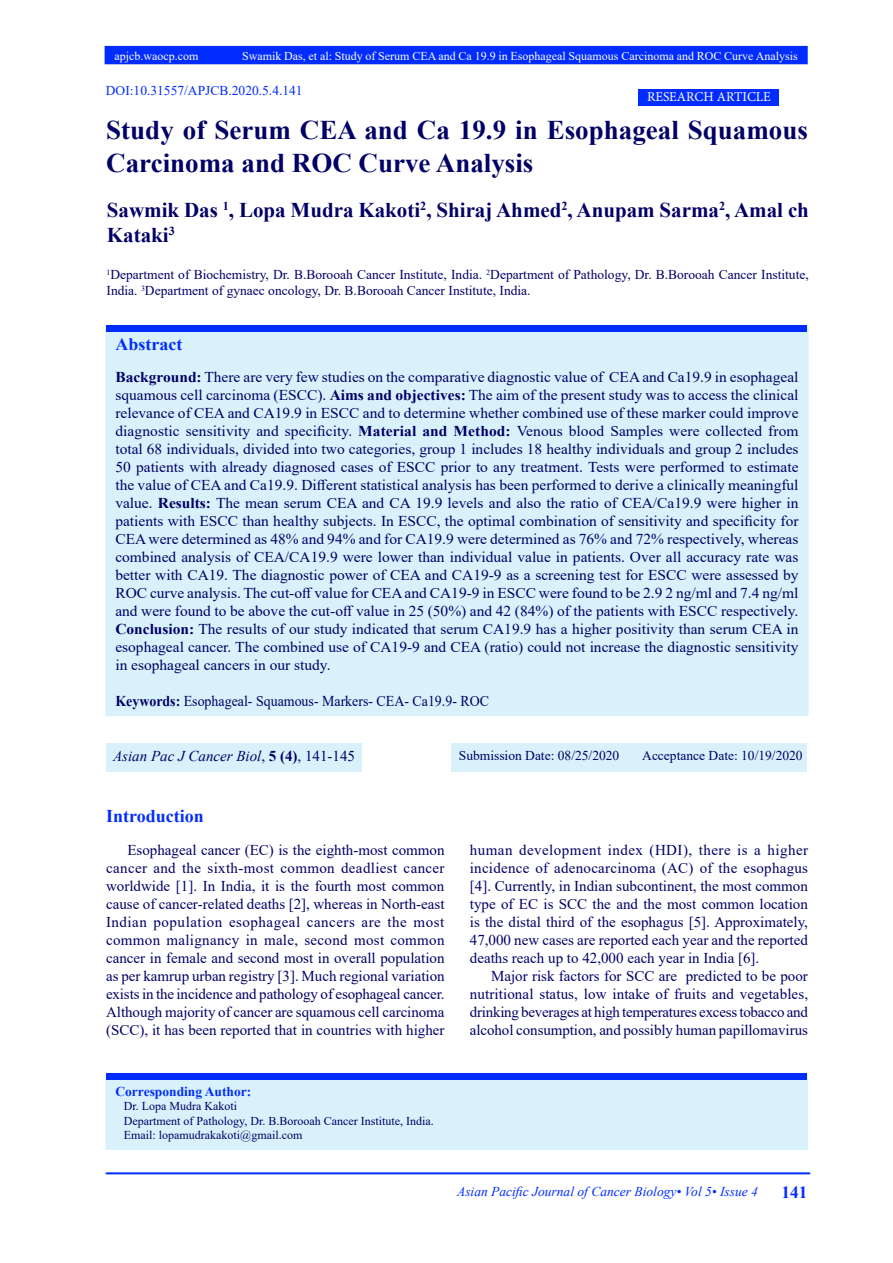
<style>
.page{position:relative;width:893px;height:1263px;background:#fff}
.page>*{position:absolute;margin:0;border:0;box-sizing:border-box;transform-origin:0 0}
.Body_Text_2{font:700 27px/32.4px "Times New Roman";color:#006}
.t1{font:700 21px/25.2px "Times New Roman";color:#006}
.t2{font:700 18px "Times New Roman";color:#002cff}
.heading_6{font:700 17.55px "Times New Roman";color:#002cff}
.t3{font:700 17.25px "Times New Roman";color:#002cff}
.t4{font:15px/18px "Times New Roman";color:#006;text-align:justify}
.t5{font:15px "Times New Roman";color:#006;scale:.93 1}
.t6{font:italic 15px "Times New Roman";color:#006}
.t7{font:13.5px/16.2px "Times New Roman";color:#006}
.t8{font:italic 13.5px "Times New Roman";color:#002cff}
.t9{font:13.5px "Times New Roman";color:#002cff}
.t10{font:700 13.5px "Times New Roman";color:#002cff}
.t11{font:13.5px "Minion Pro";color:#fff}
.t12{font:12px "Times New Roman";color:#006}
.t13{font:12px "Times New Roman";color:#fff}
.s1{font-weight:700}
.s2{font-style:normal}
.s3{font-weight:700;font-style:normal}
</style>
<div class="page">
<div style="left:105px;top:47px;width:702px;height:17px;background:#002cff"></div>
<div style="left:105px;top:46px;width:703px;height:18px;border:2px solid #002cff"></div>
<div style="left:106px;top:326px;width:702px;height:390px;background:#d9f1fb"></div>
<div style="left:106px;top:326px;width:701px;height:6px;background:#002cff"></div>
<div style="left:106px;top:1076px;width:701px;height:73px;background:#d9f1fb"></div>
<div style="left:105px;top:1075px;width:703px;height:75px;border:2px solid #d9f1fb"></div>
<hr style="left:106px;top:1173px;width:704px;height:1px;background:#002cff">
<div style="left:639px;top:89px;width:140px;height:17px;background:#002cff"></div>
<div style="left:106px;top:1073px;width:701px;height:7px;background:#002cff"></div>
<div style="left:106px;top:743px;width:255px;height:29px;background:#d9f1fb"></div>
<div style="left:452px;top:743px;width:355px;height:29px;background:#d9f1fb"></div>
<p class="t13" style="left:115px;top:47px;width:85px">apjcb.waocp.com</p>
<p class="t13" style="left:242px;top:47px;width:557px">Swamik Das, et al: Study of Serum CEA and Ca 19.9 in Esophageal Squamous Carcinoma and ROC Curve Analysis</p>
<p class="t9" style="left:106px;top:81px;width:198px">DOI:10.31557/APJCB.2020.5.4.141</p>
<p class="Body_Text_2" style="left:106px;top:113px;width:703px">Study of Serum CEA and Ca 19.9 in Esophageal Squamous<br>Carcinoma and ROC Curve Analysis</p>
<p class="t1" style="left:107px;top:197px;width:703px">Sawmik Das <sup>1</sup>, Lopa Mudra Kakoti<sup>2</sup>, Shiraj Ahmed<sup>2</sup>, Anupam Sarma<sup>2</sup>, Amal ch<br>Kataki<sup>3</sup></p>
<p class="t11" style="left:647px;top:88px;width:125px">RESEARCH ARTICLE</p>
<p class="t7" style="left:107px;top:266px;width:704px"><sup>1</sup>Department of Biochemistry, Dr. B.Borooah Cancer Institute, India. <sup>2</sup>Department of Pathology, Dr. B.Borooah Cancer Institute,<br>India. <sup>3</sup>Department of gynaec oncology, Dr. B.Borooah Cancer Institute, India.</p>
<p class="heading_6" style="left:115px;top:332px;width:68px">Abstract</p>
<p class="t4" style="left:115px;top:368px;width:685px"><span class="s1">Background:</span> There are very few studies on the comparative diagnostic value of CEA and Ca19.9 in esophageal squamous cell carcinoma (ESCC). <span class="s1">Aims and objectives:</span> The aim of the present study was to access the clinical relevance of CEA and CA19.9 in ESCC and to determine whether combined use of these marker could improve diagnostic sensitivity and specificity. <span class="s1">Material and Method:</span> Venous blood Samples were collected from total 68 individuals, divided into two categories, group 1 includes 18 healthy individuals and group 2 includes 50 patients with already diagnosed cases of ESCC prior to any treatment. Tests were performed to estimate the value of CEA and Ca19.9. Different statistical analysis has been performed to derive a clinically meaningful value. <span class="s1">Results:</span> The mean serum CEA and CA 19.9 levels and also the ratio of CEA/Ca19.9 were higher in patients with ESCC than healthy subjects. In ESCC, the optimal combination of sensitivity and specificity for CEA were determined as 48% and 94% and for CA19.9 were determined as 76% and 72% respectively, whereas combined analysis of CEA/CA19.9 were lower than individual value in patients. Over all accuracy rate was better with CA19. The diagnostic power of CEA and CA19-9 as a screening test for ESCC were assessed by ROC curve analysis. The cut-off value for CEA and CA19-9 in ESCC were found to be 2.9 2 ng/ml and 7.4 ng/ml and were found to be above the cut-off value in 25 (50%) and 42 (84%) of the patients with ESCC respectively.<br><span class="s1">Conclusion:</span> The results of our study indicated that serum CA19.9 has a higher positivity than serum CEA in esophageal cancer. The combined use of CA19-9 and CEA (ratio) could not increase the diagnostic sensitivity in esophageal cancers in our study.</p>
<p class="t5" style="left:115px;top:691px;width:403px"><span class="s1">Keywords:</span> Esophageal- Squamous- Markers- CEA- Ca19.9- ROC</p>
<p class="t6" style="left:113px;top:746px;width:244px">Asian Pac J Cancer Biol<span class="s2">,</span> <span class="s3">5 (4)</span><span class="s2">, 141-145</span></p>
<p class="t7" style="left:459px;top:747px;width:162px">Submission Date: 08/25/2020</p>
<p class="t7" style="left:642px;top:747px;width:162px">Acceptance Date: 10/19/2020</p>
<p class="t2" style="left:106px;top:803px;width:99px">Introduction</p>
<p class="t4" style="left:106px;top:840px;width:340px;text-indent:21px">Esophageal cancer (EC) is the eighth-most common cancer and the sixth-most common deadliest cancer worldwide [1]. In India, it is the fourth most common cause of cancer‑related deaths [2], whereas in North-east Indian population esophageal cancers are the most common malignancy in male, second most common cancer in female and second most in overall population as per kamrup urban registry [3]. Much regional variation exists in the incidence and pathology of esophageal cancer.<br>Although majority of cancer are squamous cell carcinoma (SCC), it has been reported that in countries with higher</p>
<p class="t4" style="left:470px;top:840px;width:340px">human development index (HDI), there is a higher incidence of adenocarcinoma (AC) of the esophagus [4]. Currently, in Indian subcontinent, the most common type of EC is SCC the and the most common location is the distal third of the esophagus [5]. Approximately, 47,000 new cases are reported each year and the reported deaths reach up to 42,000 each year in India [6].</p>
<p class="t4" style="left:470px;top:966px;width:340px;text-indent:21px">Major risk factors for SCC are predicted to be poor nutritional status, low intake of fruits and vegetables, drinking beverages at high temperatures excess tobacco and alcohol consumption, and possibly human papillomavirus</p>
<p class="t10" style="left:115px;top:1081px;width:137px">Corresponding Author:</p>
<p class="t12" style="left:124px;top:1097px;width:115px">Dr. Lopa Mudra Kakoti</p>
<p class="t12" style="left:124px;top:1112px;width:311px">Department of Pathology, Dr. B.Borooah Cancer Institute, India.</p>
<p class="t12" style="left:124px;top:1126px;width:180px">Email: lopamudrakakoti@gmail.com</p>
<p class="t8" style="left:457px;top:1182px;width:302px">Asian Pacific Journal of Cancer Biology• Vol 5• Issue 4</p>
<p class="t3" style="left:782px;top:1180px;width:27px">141</p>
</div>
